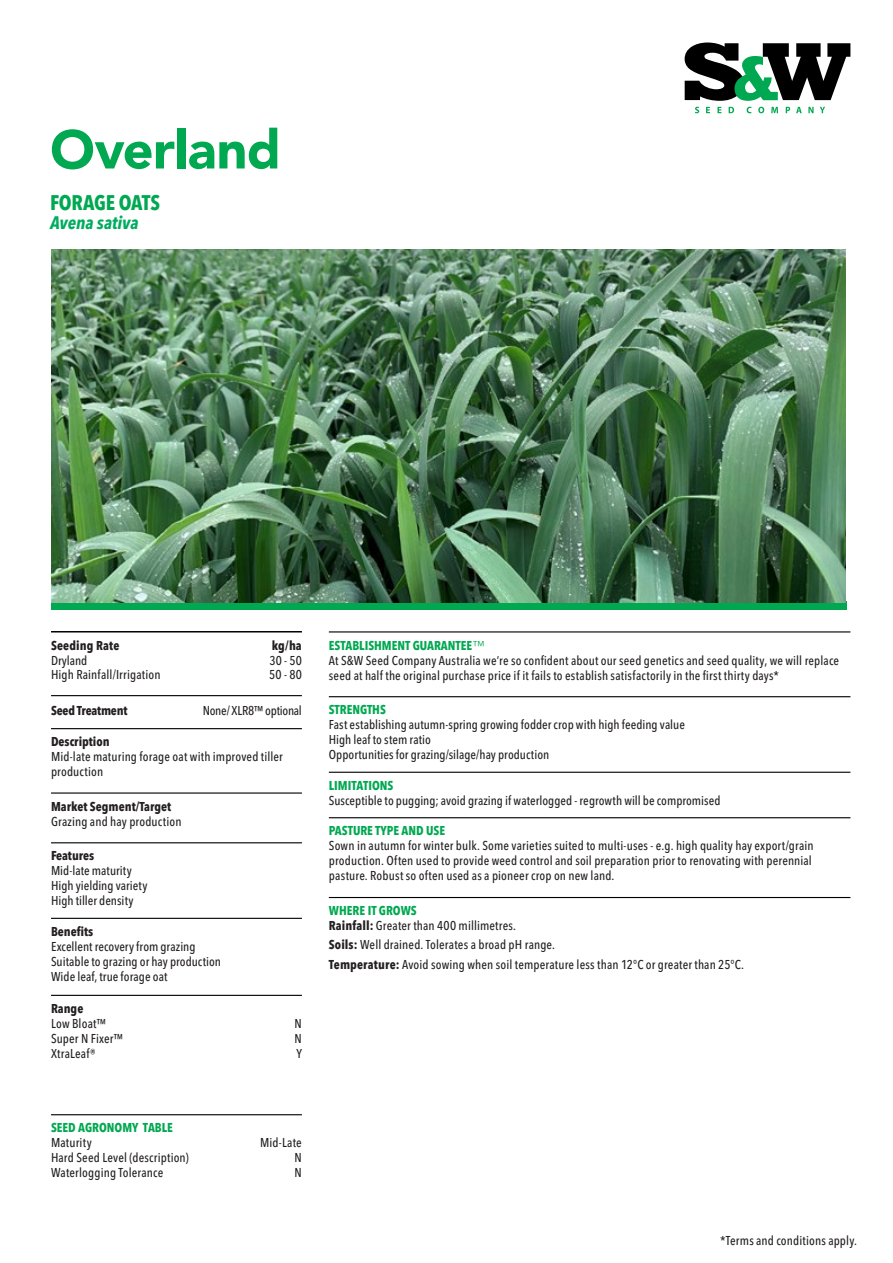
<style>
.page{position:relative;width:893px;height:1263px;background:#fff}
.page>*{position:absolute;margin:0;border:0;box-sizing:border-box;transform-origin:0 0}
.t1{font:900 54px "Avenir LT Pro";letter-spacing:-.01em;color:#00a851}
.t2{font:700 condensed 21px "Avenir Next LT Pro";letter-spacing:-.01em;color:#00a851}
.t3{font:italic 700 condensed 18px "Avenir Next LT Pro";color:#00ac60}
.t4{font:500 condensed 12.75px/15px "Avenir Next LT Pro";letter-spacing:.01em;color:#231f20}
.t5{font:700 condensed 12.75px "Avenir Next LT Pro";color:#231f20}
.t6{font:700 condensed 12.75px "Avenir Next LT Pro";color:#00a851}
.t7{font:500 condensed 12.75px "Avenir Next LT Pro";letter-spacing:-.02em;color:#231f20}
.t8{font:700 condensed 12.75px "Avenir Next LT Pro";letter-spacing:-.02em;color:#231f20}
.s1{font-weight:700;color:#00a851}
.s2{font-family:"Avenir LT Pro";font-weight:300;font-stretch:normal;color:#00a851}
.s3{font-weight:700}
</style>
<div class="page">
<svg style="left:685px;top:43px;width:165px;height:58px"></svg>
<svg style="left:695px;top:107px;width:4px;height:6px"></svg>
<svg style="left:706px;top:107px;width:4px;height:6px"></svg>
<svg style="left:717px;top:107px;width:4px;height:6px"></svg>
<svg style="left:729px;top:107px;width:5px;height:6px"></svg>
<svg style="left:747px;top:107px;width:4px;height:6px"></svg>
<svg style="left:758px;top:107px;width:6px;height:6px"></svg>
<svg style="left:771px;top:107px;width:7px;height:6px"></svg>
<svg style="left:786px;top:107px;width:4px;height:6px"></svg>
<svg style="left:796px;top:107px;width:6px;height:6px"></svg>
<svg style="left:808px;top:107px;width:6px;height:6px"></svg>
<svg style="left:820px;top:107px;width:5px;height:6px"></svg>
<hr style="left:51px;top:631px;width:251px;height:1px;background:#000">
<hr style="left:51px;top:695px;width:251px;height:1px;background:#000">
<hr style="left:51px;top:728px;width:251px;height:1px;background:#000">
<hr style="left:51px;top:792px;width:251px;height:2px;background:#000">
<hr style="left:51px;top:842px;width:251px;height:1px;background:#000">
<hr style="left:51px;top:918px;width:251px;height:1px;background:#000">
<hr style="left:51px;top:995px;width:251px;height:1px;background:#000">
<hr style="left:329px;top:631px;width:521px;height:1px;background:#000">
<hr style="left:329px;top:696px;width:521px;height:1px;background:#000">
<hr style="left:329px;top:772px;width:521px;height:1px;background:#000">
<hr style="left:329px;top:817px;width:521px;height:1px;background:#000">
<hr style="left:329px;top:897px;width:521px;height:1px;background:#000">
<hr style="left:51px;top:1114px;width:251px;height:1px;background:#000">
<div style="left:51px;top:602px;width:795px;height:8px;background:#00a851"></div>
<img style="left:52px;top:249px;width:794px;height:353px">
<h1 class="t1" style="left:50px;top:117px;width:232px">Overland</h1>
<h2 class="t2" style="left:50px;top:190px;width:112px">FORAGE OATS</h2>
<h3 class="t3" style="left:50px;top:212px;width:90px">Avena sativa</h3>
<p class="t5" style="left:51px;top:637px;width:70px">Seeding Rate</p>
<p class="t5" style="left:272px;top:637px;width:32px">kg/ha</p>
<p class="t4" style="left:51px;top:652px;width:38px">Dryland</p>
<p class="t4" style="left:270px;top:652px;width:34px">30 - 50</p>
<p class="t4" style="left:51px;top:667px;width:111px">High Rainfall/Irrigation</p>
<p class="t4" style="left:269px;top:667px;width:34px">50 - 80</p>
<p class="t8" style="left:51px;top:703px;width:78px">Seed Treatment</p>
<p class="t7" style="left:203px;top:703px;width:101px">None/ XLR8™ optional</p>
<p class="t5" style="left:51px;top:733px;width:60px">Description</p>
<p class="t4" style="left:51px;top:749px;width:233px">Mid-late maturing forage oat with improved tiller production</p>
<p class="t5" style="left:51px;top:798px;width:122px">Market Segment/Target</p>
<p class="t4" style="left:51px;top:814px;width:132px">Grazing and hay production</p>
<p class="t5" style="left:51px;top:848px;width:45px">Features</p>
<p class="t4" style="left:51px;top:863px;width:98px">Mid-late maturity<br>High yielding variety<br>High tiller density</p>
<p class="t5" style="left:51px;top:923px;width:44px">Benefits</p>
<p class="t4" style="left:51px;top:939px;width:172px">Excellent recovery from grazing<br>Suitable to grazing or hay production<br>Wide leaf, true forage oat</p>
<p class="t5" style="left:51px;top:1000px;width:34px">Range</p>
<p class="t4" style="left:51px;top:1016px;width:57px">Low Bloat™</p>
<p class="t4" style="left:295px;top:1016px;width:9px">N</p>
<p class="t4" style="left:51px;top:1031px;width:74px">Super N Fixer™</p>
<p class="t4" style="left:295px;top:1031px;width:9px">N</p>
<p class="t4" style="left:51px;top:1046px;width:46px">XtraLeaf®</p>
<p class="t4" style="left:296px;top:1046px;width:7px">Y</p>
<p class="t6" style="left:51px;top:1120px;width:123px">SEED AGRONOMY TABLE</p>
<p class="t4" style="left:51px;top:1135px;width:42px">Maturity</p>
<p class="t4" style="left:260px;top:1135px;width:43px">Mid-Late</p>
<p class="t4" style="left:51px;top:1150px;width:139px">Hard Seed Level (description)</p>
<p class="t4" style="left:295px;top:1150px;width:9px">N</p>
<p class="t4" style="left:51px;top:1165px;width:114px">Waterlogging Tolerance</p>
<p class="t4" style="left:295px;top:1165px;width:9px">N</p>
<p class="t4" style="left:329px;top:637px;width:512px"><span class="s1">ESTABLISHMENT GUARANTEE</span><span class="s2">™<br></span>At S&amp;W Seed Company Australia we’re so confident about our seed genetics and seed quality, we will replace seed at half the original purchase price if it fails to establish satisfactorily in the first thirty days*</p>
<p class="t6" style="left:329px;top:702px;width:59px">STRENGTHS</p>
<p class="t4" style="left:329px;top:717px;width:358px">Fast establishing autumn-spring growing fodder crop with high feeding value<br>High leaf to stem ratio<br>Opportunities for grazing/silage/hay production</p>
<p class="t6" style="left:329px;top:777px;width:66px">LIMITATIONS</p>
<p class="t4" style="left:329px;top:793px;width:393px">Susceptible to pugging; avoid grazing if waterlogged - regrowth will be compromised</p>
<p class="t6" style="left:329px;top:823px;width:118px">PASTURE TYPE AND USE</p>
<p class="t4" style="left:329px;top:838px;width:486px">Sown in autumn for winter bulk. Some varieties suited to multi-uses - e.g. high quality hay export/grain production. Often used to provide weed control and soil preparation prior to renovating with perennial pasture. Robust so often used as a pioneer crop on new land.</p>
<p class="t4" style="left:329px;top:903px;width:189px"><span class="s1">WHERE IT GROWS<br></span><span class="s3">Rainfall:</span> Greater than 400 millimetres.</p>
<p class="t4" style="left:329px;top:935px;width:417px;line-height:19.2px"><span class="s3">Soils:</span> Well drained. Tolerates a broad pH range.<br><span class="s3">Temperature:</span> Avoid sowing when soil temperature less than 12°C or greater than 25°C.</p>
<p class="t4" style="left:720px;top:1233px;width:139px">*Terms and conditions apply.</p>
</div>
